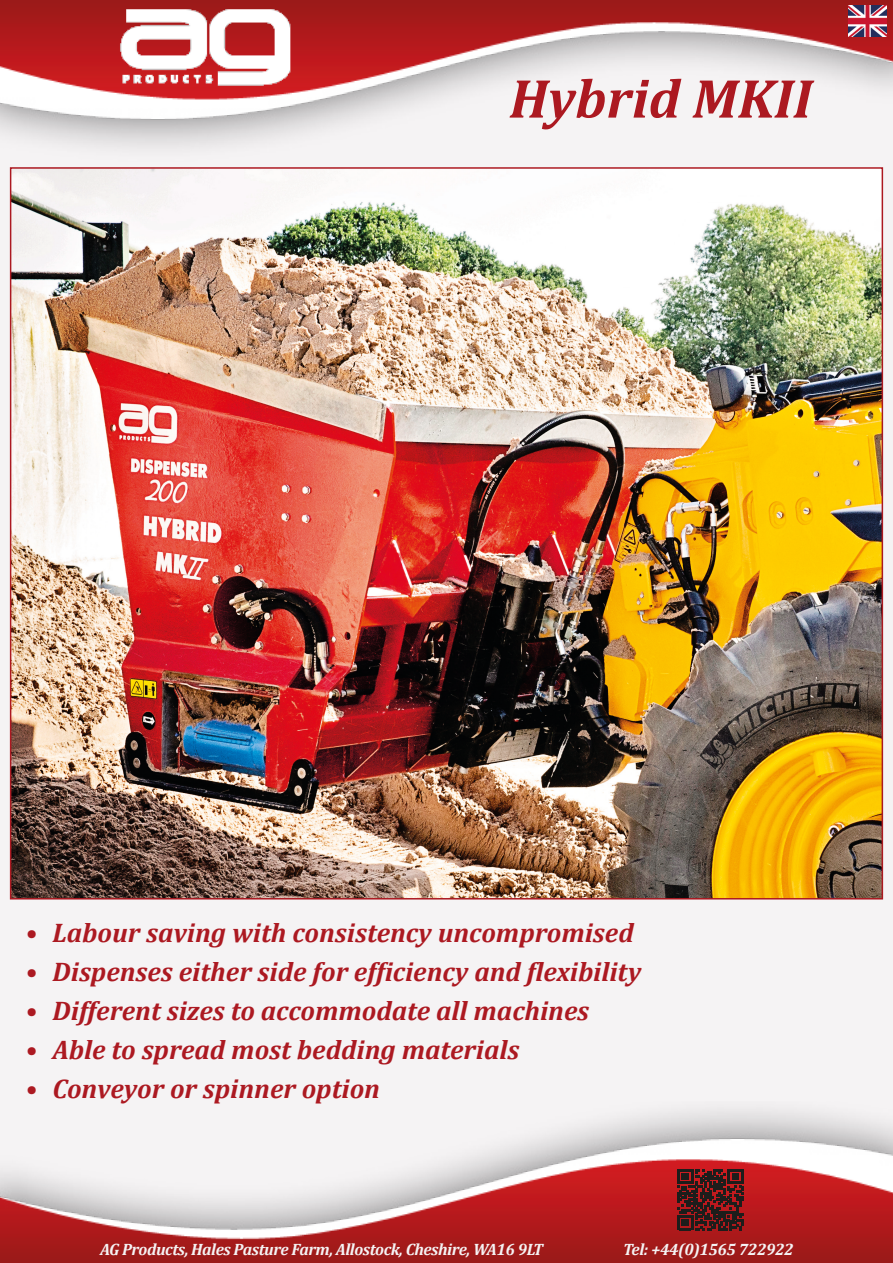
<style>
.page{position:relative;width:893px;height:1263px;background:#fff}
.page>*{position:absolute;margin:0;border:0;box-sizing:border-box;transform-origin:0 0}
.t1{font:italic 700 55.5px "Cambria";color:#ac1921}
.t2{font:italic 700 27px "Cambria";color:#ac1921}
.t3{font:italic 700 16.5px "Cambria";letter-spacing:-.025em;color:#f5f3f4}
</style>
<div class="page">
<div style="left:0;top:28px;width:893px;height:1203px;background:#f5f3f4"></div>
<img style="left:0;top:1110px;width:893px;height:153px">
<img style="left:0;top:0;width:893px;height:147px">
<img style="left:108px;top:0;width:192px;height:96px">
<img style="left:13px;top:170px;width:867px;height:726px">
<svg style="left:677px;top:1169px;width:66px;height:61px;background:#501c1b"></svg>
<img style="left:848px;top:6px;width:38px;height:30px">
<p class="t1" style="left:509px;top:59px;width:304px">Hybrid MKII</p>
<p class="t2" style="left:26px;top:913px;width:610px">• Labour saving with consistency uncompromised</p>
<p class="t2" style="left:26px;top:952px;width:617px">• Dispenses either side for efficiency and flexibility</p>
<p class="t2" style="left:26px;top:991px;width:565px">• Different sizes to accommodate all machines</p>
<p class="t2" style="left:26px;top:1030px;width:495px">• Able to spread most bedding materials</p>
<p class="t2" style="left:26px;top:1069px;width:356px">• Conveyor or spinner option</p>
<p class="t3" style="left:100px;top:1237px;width:445px">AG Products, Hales Pasture Farm, Allostock, Cheshire, WA16 9LT</p>
<p class="t3" style="left:623px;top:1237px;width:172px">Tel: +44(0)1565 722922</p>
</div>
